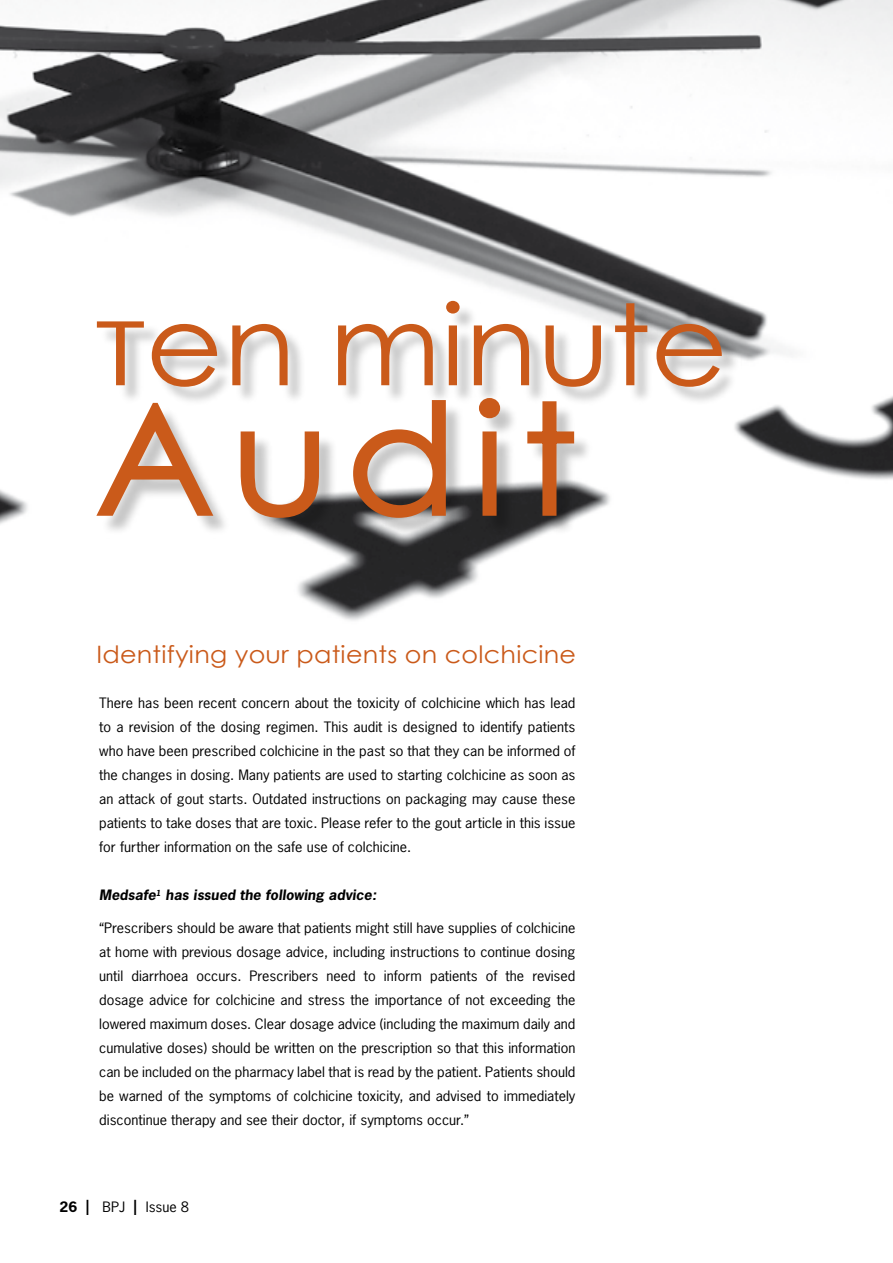
<style>
.page{position:relative;width:893px;height:1263px;background:#fff}
.page>*{position:absolute;margin:0;border:0;box-sizing:border-box;transform-origin:0 0}
.t1{font:153px "Century Gothic";letter-spacing:.1em;color:#ca5a1a;scale:1.06 1}
.t2{font:112.5px "Century Gothic";color:#ca5a1a;scale:1.06 1}
.t3{font:24px "Century Gothic";letter-spacing:.01em;color:#ca5a1a;scale:1.06 1}
.t4{font:13.5px/24px "News Gothic Std";color:#000;text-align:justify;scale:1.06 1}
.t5{font:italic 700 13.5px "News Gothic Std";color:#000;scale:1.06 1}
.s1{font-size:88.8px}
.s2{font-weight:700}
.s3{font-size:19.5px}
</style>
<div class="page">
<img style="left:0;top:0;width:893px;height:621px">
<div style="left:98px;top:302px;width:644px;height:236px;background:#000;opacity:.23"></div>
<svg style="left:94px;top:400px;width:122px;height:117px"></svg>
<svg style="left:239px;top:430px;width:81px;height:89px"></svg>
<svg style="left:352px;top:399px;width:95px;height:120px"></svg>
<svg style="left:477px;top:396px;width:25px;height:121px"></svg>
<svg style="left:526px;top:400px;width:50px;height:117px"></svg>
<h2 class="t2" style="left:95px;top:266px;width:599px"><span class="s1">T</span>en minute</h2>
<h1 class="t1" style="left:95px;top:352px;width:456px">Audit</h1>
<h3 class="t3" style="left:96px;top:638px;width:454px">Identifying your patients on colchicine</h3>
<p class="t4" style="left:99px;top:691px;width:451px">There has been recent concern about the toxicity of colchicine which has lead to a revision of the dosing regimen. This audit is designed to identify patients who have been prescribed colchicine in the past so that they can be informed of the changes in dosing. Many patients are used to starting colchicine as soon as an attack of gout starts. Outdated instructions on packaging may cause these patients to take doses that are toxic. Please refer to the gout article in this issue for further information on the safe use of colchicine.</p>
<p class="t5" style="left:99px;top:886px;width:263px">Medsafe<sup>1</sup> has issued the following advice:</p>
<p class="t4" style="left:99px;top:915px;width:451px">“Prescribers should be aware that patients might still have supplies of colchicine at home with previous dosage advice, including instructions to continue dosing until diarrhoea occurs. Prescribers need to inform patients of the revised dosage advice for colchicine and stress the importance of not exceeding the lowered maximum doses. Clear dosage advice (including the maximum daily and cumulative doses) should be written on the prescription so that this information can be included on the pharmacy label that is read by the patient. Patients should be warned of the symptoms of colchicine toxicity, and advised to immediately discontinue therapy and see their doctor, if symptoms occur.”</p>
<p class="t4" style="left:60px;top:1195px;width:124px"><span class="s2">26</span> <span class="s3">I</span> BPJ <span class="s3">I</span> Issue 8</p>
</div>
